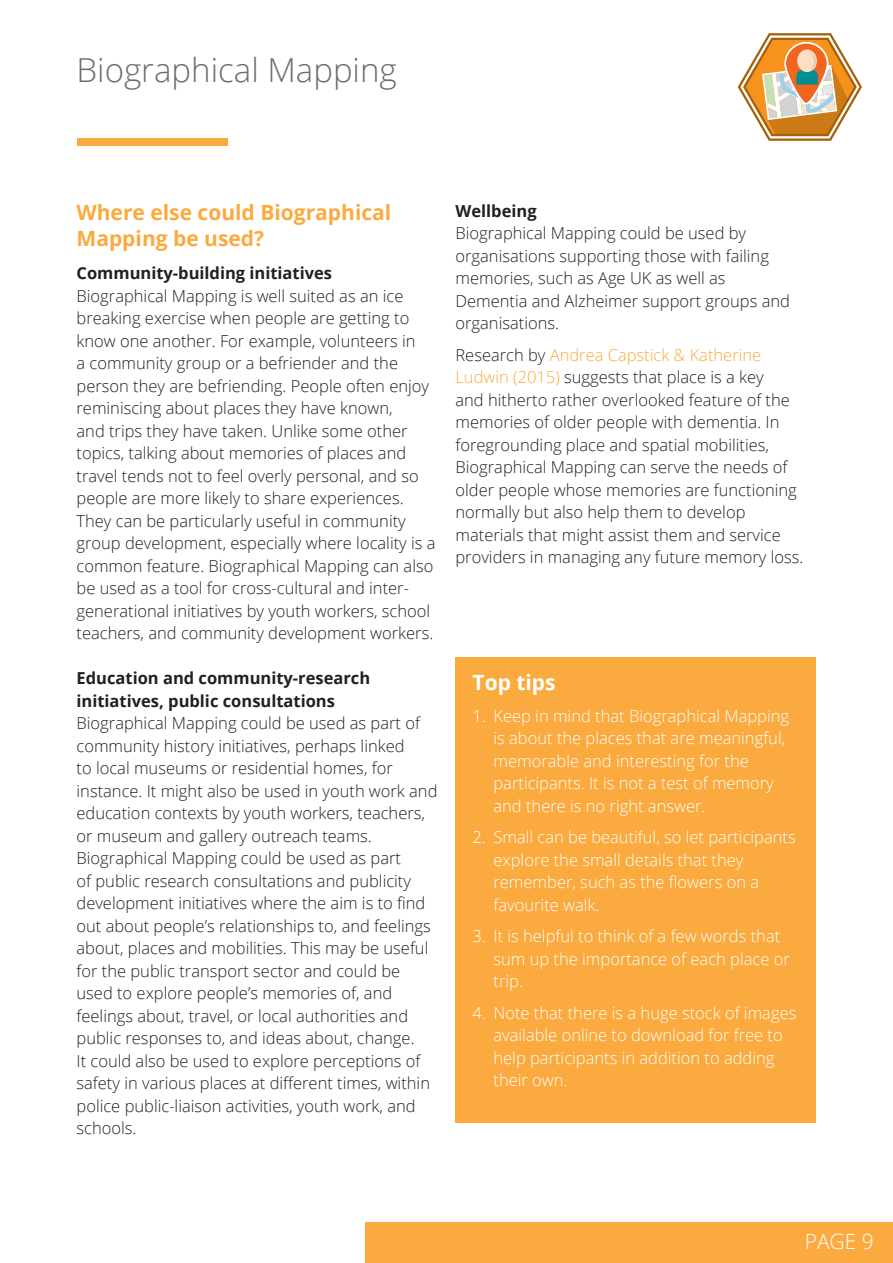
<style>
.page{position:relative;width:893px;height:1263px;background:#fff}
.page>*{position:absolute;margin:0;border:0;box-sizing:border-box;transform-origin:0 0}
.t1{font:300 33px "Open Sans";color:#6c6d70}
.Heading{font:700 21px/25.5px "Open Sans";color:#faaa3e}
.heading_white{font:700 21px "Open Sans";color:#fff}
.t2{font:300 21px "Open Sans";color:#fff}
.Body_Text{font:300 16.5px/22.5px "Open Sans";color:#231f20}
.body_text_white{font:300 16.5px/22.5px "Open Sans";color:#fff}
.Body_Text-2{font:700 16.5px/22.5px "Open Sans";color:#231f20}
.s1{color:#faaa3e}
</style>
<div class="page">
<svg style="left:738px;top:33px;width:124px;height:108px"></svg>
<div style="left:77px;top:138px;width:150px;height:8px;background:#faaa3e"></div>
<div style="left:366px;top:1222px;width:527px;height:41px;background:#faaa3e"></div>
<div style="left:455px;top:657px;width:361px;height:466px;background:#faaa3e"></div>
<h1 class="t1" style="left:77px;top:47px;width:322px">Biographical Mapping</h1>
<p class="Heading" style="left:77px;top:199px;width:316px">Where else could Biographical<br>Mapping be used?</p>
<p class="Body_Text-2" style="left:77px;top:261px;width:257px">Community-building initiatives</p>
<p class="Body_Text" style="left:77px;top:284px;width:361px">Biographical Mapping is well suited as an ice breaking exercise when people are getting to know one another. For example, volunteers in<br>a community group or a befriender and the person they are befriending. People often enjoy reminiscing about places they have known,<br>and trips they have taken. Unlike some other topics, talking about memories of places and travel tends not to feel overly personal, and so people are more likely to share experiences.<br>They can be particularly useful in community group development, especially where locality is a common feature. Biographical Mapping can also be used as a tool for cross-cultural and inter&shy;generational initiatives by youth workers, school teachers, and community development workers.</p>
<p class="Body_Text-2" style="left:77px;top:666px;width:295px">Education and community-research initiatives, public consultations</p>
<p class="Body_Text" style="left:77px;top:711px;width:362px">Biographical Mapping could be used as part of community history initiatives, perhaps linked<br>to local museums or residential homes, for instance. It might also be used in youth work and education contexts by youth workers, teachers, or museum and gallery outreach teams.<br>Biographical Mapping could be used as part<br>of public research consultations and publicity development initiatives where the aim is to find out about people’s relationships to, and feelings about, places and mobilities. This may be useful for the public transport sector and could be used to explore people’s memories of, and feelings about, travel, or local authorities and public responses to, and ideas about, change.<br>It could also be used to explore perceptions of safety in various places at different times, within police public-liaison activities, youth work, and schools.</p>
<p class="Body_Text-2" style="left:455px;top:199px;width:83px">Wellbeing</p>
<p class="Body_Text" style="left:455px;top:222px;width:336px">Biographical Mapping could be used by organisations supporting those with failing memories, such as Age UK as well as Dementia and Alzheimer support groups and organisations.</p>
<p class="Body_Text" style="left:455px;top:343px;width:349px">Research by <span class="s1">Andrea Capstick &amp; Katherine Ludwin (2015)</span> suggests that place is a key<br>and hitherto rather overlooked feature of the memories of older people with dementia. In foregrounding place and spatial mobilities, Biographical Mapping can serve the needs of older people whose memories are functioning normally but also help them to develop materials that might assist them and service providers in managing any future memory loss.</p>
<p class="heading_white" style="left:472px;top:668px;width:85px">Top tips</p>
<p class="body_text_white" style="left:493px;top:704px;width:297px;text-indent:-21px">1. Keep in mind that Biographical Mapping is about the places that are meaningful, memorable and interesting for the participants. It is not a test of memory and there is no right answer.</p>
<p class="body_text_white" style="left:493px;top:825px;width:304px;text-indent:-21px">2. Small can be beautiful, so let participants explore the small details that they remember, such as the flowers on a favourite walk.</p>
<p class="body_text_white" style="left:493px;top:924px;width:298px;text-indent:-21px">3. It is helpful to think of a few words that sum up the importance of each place or trip.</p>
<p class="body_text_white" style="left:493px;top:1001px;width:304px;text-indent:-21px">4. Note that there is a huge stock of images available online to download for free to help participants in addition to adding their own.</p>
<p class="t2" style="left:805px;top:1227px;width:71px">PAGE 9</p>
</div>
